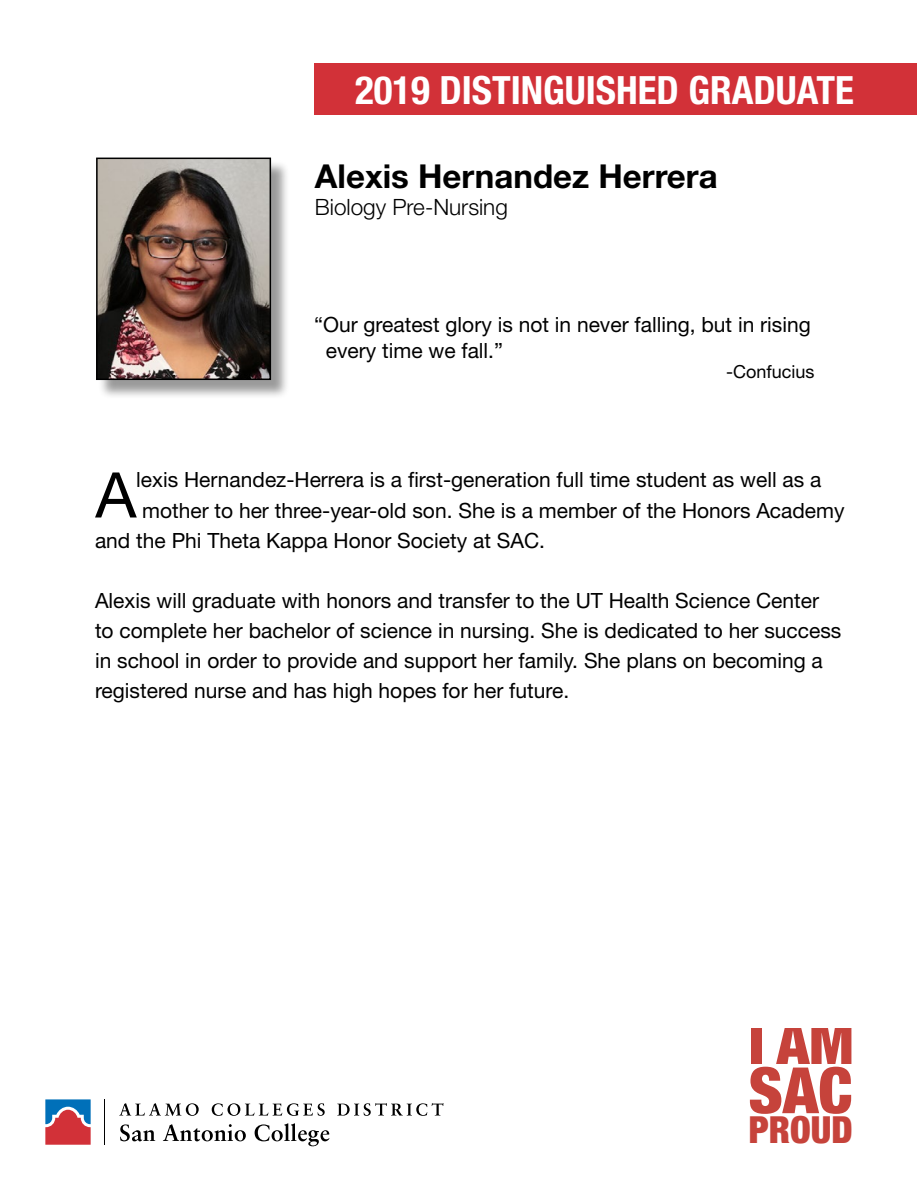
<style>
.page{position:relative;width:918px;height:1188px;background:#fff}
.page>*{position:absolute;margin:0;border:0;box-sizing:border-box;transform-origin:0 0}
.t1{font:900 condensed 63.9px "Helvetica Neue";color:#c6433b}
.t2{font:63px "Helvetica Neue LT Std";color:#000}
.t3{font:900 condensed 58.5px "Helvetica Neue";color:#c6433b}
.t4{font:700 condensed 39px "Helvetica Neue LT Std";color:#fff}
.t5{font:900 condensed 37.2px "Helvetica Neue";color:#c6433b}
.t6{font:700 33px "Helvetica Neue LT Std";color:#000}
.t7{font:300 22.5px "Helvetica Neue LT Std";color:#000}
.t8{font:21px/30px "Helvetica Neue LT Std";color:#000}
.t9{font:18px "Helvetica Neue LT Std";color:#000}
</style>
<div class="page">
<div style="left:314px;top:63px;width:603px;height:52px;background:#d23138"></div>
<svg style="left:45px;top:1099px;width:46px;height:46px;background:#945e79"></svg>
<svg style="left:119px;top:1103px;width:324px;height:13px"></svg>
<svg style="left:120px;top:1123px;width:209px;height:23px"></svg>
<hr style="left:104px;top:1099px;width:1px;height:46px;background:#000">
<div style="left:98px;top:159px;width:192px;height:240px;background:#000;opacity:.4"></div>
<img style="left:99px;top:161px;width:169px;height:216px">
<div style="left:96px;top:158px;width:175px;height:222px;border:2px solid #000"></div>
<h3 class="t4" style="left:355px;top:67px;width:500px">2019 DISTINGUISHED GRADUATE</h3>
<h3 class="t6" style="left:315px;top:156px;width:404px">Alexis Hernandez Herrera</h3>
<p class="t7" style="left:315px;top:193px;width:194px">Biology Pre-Nursing</p>
<p class="t8" style="left:326px;top:312px;width:487px;line-height:25.2px;text-indent:-12px">“Our greatest glory is not in never falling, but in rising every time we fall.”</p>
<p class="t9" style="left:726px;top:360px;width:90px">-Confucius</p>
<h2 class="t2" style="left:95px;top:458px;width:42px">A</h2>
<p class="t8" style="left:136px;top:465px;width:687px">lexis Hernandez-Herrera is a first-generation full time student as well as a</p>
<p class="t8" style="left:142px;top:495px;width:704px">mother to her three-year-old son. She is a member of the Honors Academy</p>
<p class="t8" style="left:95px;top:525px;width:452px">and the Phi Theta Kappa Honor Society at SAC.</p>
<p class="t8" style="left:95px;top:585px;width:748px">Alexis will graduate with honors and transfer to the UT Health Science Center to complete her bachelor of science in nursing. She is dedicated to her success in school in order to provide and support her family. She plans on becoming a registered nurse and has high hopes for her future.</p>
<h3 class="t3" style="left:748px;top:995px;width:107px">I AM</h3>
<h1 class="t1" style="left:748px;top:1038px;width:106px">SAC</h1>
<h3 class="t5" style="left:749px;top:1099px;width:105px">PROUD</h3>
</div>
